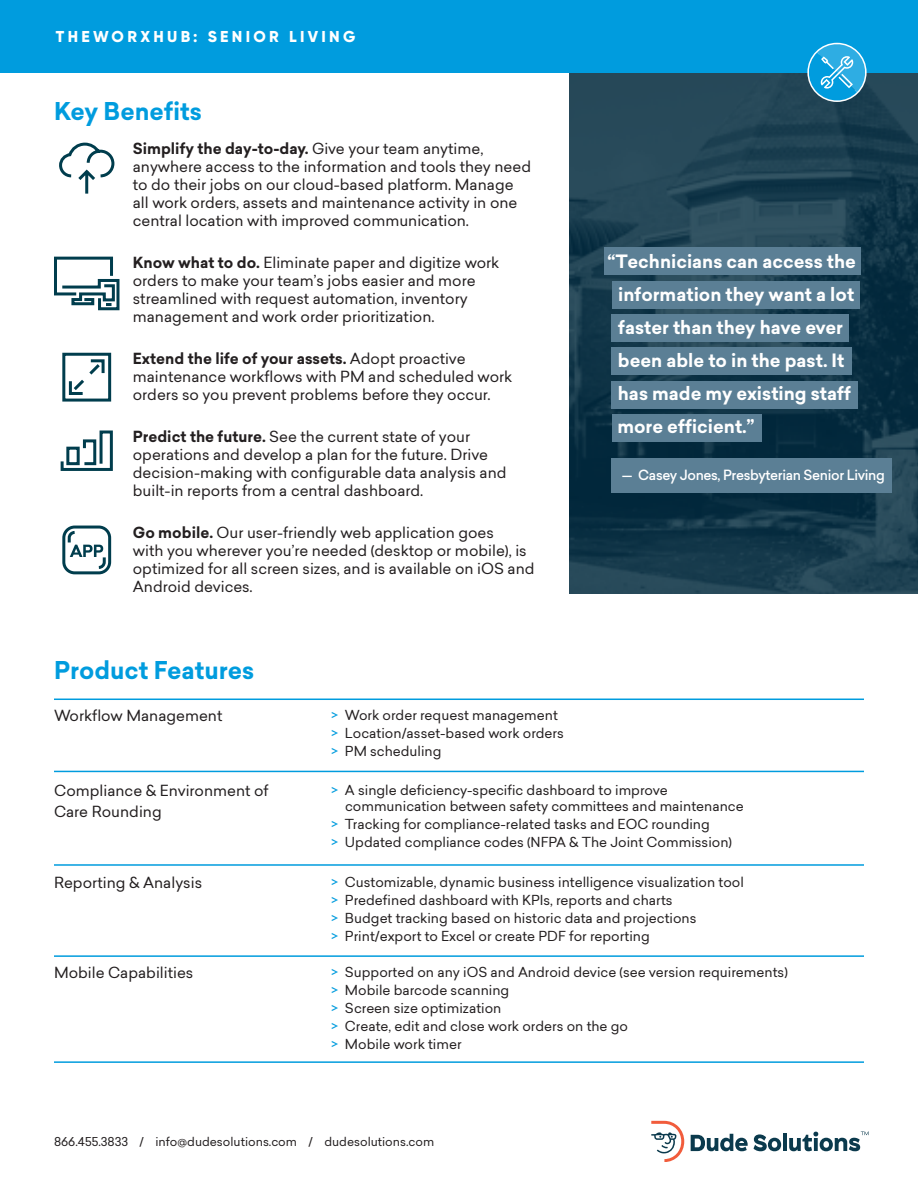
<style>
.page{position:relative;width:918px;height:1188px;background:#fff}
.page>*{position:absolute;margin:0;border:0;box-sizing:border-box;transform-origin:0 0}
.H3_Headline{font:700 24px "Sailec";color:#009cde}
.t1{font:700 18px/33px "Sailec";color:#fff}
.H4_Headline{font:800 15.75px "Gilroy";letter-spacing:.21em;color:#fff}
.t2{font:15px/18px "Sailec";color:#231f20}
.t3{font:13.5px/16.5px "Sailec";color:#231f20}
.t4{font:500 13.5px "Sailec";letter-spacing:-.025em;color:#fff}
.t5{font:12px "Sailec";color:#231f20}
.s1{font-weight:700}
.s2{color:#009cde}
</style>
<div class="page">
<img style="left:569px;top:72px;width:349px;height:522px">
<svg style="left:651px;top:1121px;width:33px;height:41px"></svg>
<svg style="left:691px;top:1134px;width:57px;height:17px"></svg>
<svg style="left:754px;top:1134px;width:27px;height:17px"></svg>
<hr style="left:783px;top:1134px;width:4px;height:17px;background:#0b3a4d">
<svg style="left:789px;top:1131px;width:80px;height:20px"></svg>
<div style="left:0;top:0;width:918px;height:72px;background:#009cde"></div>
<div style="left:612px;top:458px;width:280px;height:35px;background:#5b7f95"></div>
<div style="left:612px;top:414px;width:149px;height:28px;background:#5b7f95"></div>
<div style="left:612px;top:381px;width:246px;height:28px;background:#5b7f95"></div>
<div style="left:612px;top:348px;width:240px;height:27px;background:#5b7f95"></div>
<div style="left:612px;top:314px;width:237px;height:28px;background:#5b7f95"></div>
<div style="left:612px;top:281px;width:247px;height:27px;background:#5b7f95"></div>
<div style="left:604px;top:248px;width:257px;height:27px;background:#5b7f95"></div>
<svg style="left:59px;top:142px;width:56px;height:52px"></svg>
<svg style="left:54px;top:256px;width:66px;height:55px"></svg>
<svg style="left:60px;top:430px;width:53px;height:41px"></svg>
<svg style="left:806px;top:42px;width:62px;height:61px"></svg>
<svg style="left:62px;top:352px;width:50px;height:50px"></svg>
<svg style="left:62px;top:525px;width:50px;height:50px"></svg>
<hr style="left:54px;top:699px;width:810px;height:1px;background:#009cde">
<hr style="left:54px;top:771px;width:810px;height:1px;background:#009cde">
<hr style="left:54px;top:864px;width:810px;height:2px;background:#009cde">
<hr style="left:54px;top:955px;width:810px;height:2px;background:#009cde">
<hr style="left:54px;top:1061px;width:810px;height:2px;background:#009cde">
<p class="H4_Headline" style="left:56px;top:26px;width:301px">THEWORXHUB: SENIOR LIVING</p>
<p class="H3_Headline" style="left:54px;top:94px;width:149px">Key Benefits</p>
<p class="t2" style="left:133px;top:139px;width:400px"><span class="s1">Simplify the day-to-day.</span> Give your team anytime, anywhere access to the information and tools they need to do their jobs on our cloud-based platform. Manage all work orders, assets and maintenance activity in one central location with improved communication.</p>
<p class="t2" style="left:133px;top:253px;width:368px"><span class="s1">Know what to do.</span> Eliminate paper and digitize work orders to make your team’s jobs easier and more streamlined with request automation, inventory management and work order prioritization.</p>
<p class="t2" style="left:133px;top:349px;width:381px"><span class="s1">Extend the life of your assets.</span> Adopt proactive maintenance workflows with PM and scheduled work orders so you prevent problems before they occur.</p>
<p class="t2" style="left:133px;top:427px;width:375px"><span class="s1">Predict the future.</span> See the current state of your operations and develop a plan for the future. Drive decision-making with configurable data analysis and built-in reports from a central dashboard.</p>
<p class="t2" style="left:133px;top:523px;width:403px"><span class="s1">Go mobile.</span> Our user-friendly web application goes<br>with you wherever you’re needed (desktop or mobile), is optimized for all screen sizes, and is available on iOS and Android devices.</p>
<p class="t1" style="left:617px;top:245px;width:240px;text-indent:-10px">“Technicians can access the information they want a lot faster than they have ever been able to in the past. It has made my existing staff more efficient.”</p>
<p class="t4" style="left:622px;top:466px;width:265px">— Casey Jones, Presbyterian Senior Living</p>
<p class="H3_Headline" style="left:54px;top:653px;width:202px">Product Features</p>
<p class="t2" style="left:54px;top:706px;width:170px">Workflow Management</p>
<p class="t3" style="left:332px;top:707px;width:228px"><span class="s2">&gt;</span> Work order request management</p>
<p class="t3" style="left:332px;top:725px;width:234px"><span class="s2">&gt;</span> Location/asset-based work orders</p>
<p class="t3" style="left:332px;top:743px;width:111px"><span class="s2">&gt;</span> PM scheduling</p>
<p class="t3" style="left:345px;top:781px;width:400px;text-indent:-14px"><span class="s2">&gt;</span> A single deficiency-specific dashboard to improve communication between safety committees and maintenance</p>
<p class="t3" style="left:332px;top:816px;width:380px"><span class="s2">&gt;</span> Tracking for compliance-related tasks and EOC rounding</p>
<p class="t3" style="left:332px;top:834px;width:402px"><span class="s2">&gt;</span> Updated compliance codes (NFPA &amp; The Joint Commission)</p>
<p class="t2" style="left:54px;top:779px;width:216px;line-height:21px">Compliance &amp; Environment of<br>Care Rounding</p>
<p class="t2" style="left:54px;top:874px;width:150px">Reporting &amp; Analysis</p>
<p class="t3" style="left:332px;top:874px;width:414px"><span class="s2">&gt;</span> Customizable, dynamic business intelligence visualization tool</p>
<p class="t3" style="left:332px;top:892px;width:343px"><span class="s2">&gt;</span> Predefined dashboard with KPIs, reports and charts</p>
<p class="t3" style="left:332px;top:910px;width:366px"><span class="s2">&gt;</span> Budget tracking based on historic data and projections</p>
<p class="t3" style="left:332px;top:928px;width:320px"><span class="s2">&gt;</span> Print/export to Excel or create PDF for reporting</p>
<p class="t2" style="left:54px;top:963px;width:141px">Mobile Capabilities</p>
<p class="t3" style="left:332px;top:963px;width:458px"><span class="s2">&gt;</span> Supported on any iOS and Android device (see version requirements)</p>
<p class="t3" style="left:332px;top:981px;width:179px"><span class="s2">&gt;</span> Mobile barcode scanning</p>
<p class="t3" style="left:332px;top:999px;width:171px"><span class="s2">&gt;</span> Screen size optimization</p>
<p class="t3" style="left:332px;top:1017px;width:298px"><span class="s2">&gt;</span> Create, edit and close work orders on the go</p>
<p class="t3" style="left:332px;top:1035px;width:132px"><span class="s2">&gt;</span> Mobile work timer</p>
<p class="t5" style="left:54px;top:1133px;width:382px">866.455.3833 / info@dudesolutions.com / dudesolutions.com</p>
</div>
